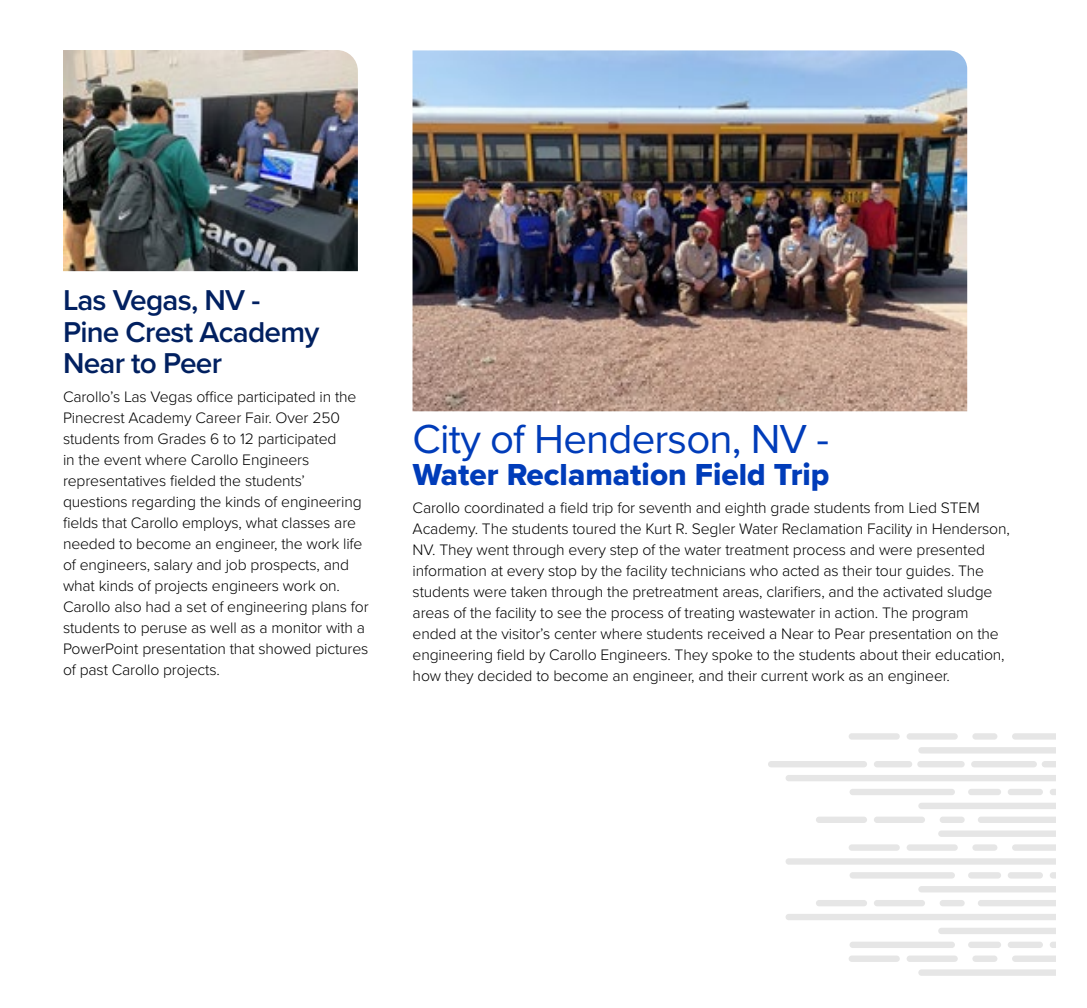
<style>
.page{position:relative;width:1087px;height:1008px;background:#fff}
.page>*{position:absolute;margin:0;border:0;box-sizing:border-box;transform-origin:0 0}
.t1{font:42px "Proxima Nova";letter-spacing:-.02em;color:#003cb9}
.t2{font:31.5px "Proxima Nova Extrabld";color:#003cb9}
.t3{font:600 29.75px/31.5px "Proxima Nova";letter-spacing:-.025em;color:#012060}
.t4{font:300 15.75px/21px "Proxima Nova";letter-spacing:-.01em;color:#000}
</style>
<div class="page">
<svg style="left:918px;top:969px;width:137px;height:7px"></svg>
<div style="left:968px;top:942px;width:33px;height:6px;background:#e6e6e6;border-radius:3px"></div>
<div style="left:1008px;top:942px;width:35px;height:6px;background:#e6e6e6;border-radius:3px"></div>
<svg style="left:1050px;top:942px;width:5px;height:6px"></svg>
<div style="left:849px;top:942px;width:106px;height:6px;background:#e6e6e6;border-radius:3px"></div>
<div style="left:786px;top:914px;width:269px;height:6px;background:#e6e6e6"></div>
<svg style="left:918px;top:803px;width:137px;height:6px"></svg>
<div style="left:968px;top:789px;width:33px;height:6px;background:#e6e6e6;border-radius:3px"></div>
<div style="left:1008px;top:789px;width:35px;height:6px;background:#e6e6e6;border-radius:3px"></div>
<svg style="left:1050px;top:789px;width:5px;height:6px"></svg>
<div style="left:849px;top:789px;width:106px;height:6px;background:#e6e6e6;border-radius:3px"></div>
<div style="left:786px;top:775px;width:269px;height:6px;background:#e6e6e6"></div>
<div style="left:917px;top:761px;width:47px;height:6px;background:#e6e6e6;border-radius:3px"></div>
<div style="left:971px;top:761px;width:66px;height:6px;background:#e6e6e6;border-radius:3px"></div>
<div style="left:874px;top:761px;width:38px;height:6px;background:#e6e6e6;border-radius:3px"></div>
<div style="left:768px;top:761px;width:99px;height:6px;background:#e6e6e6;border-radius:3px"></div>
<svg style="left:1042px;top:761px;width:13px;height:6px"></svg>
<div style="left:939px;top:817px;width:25px;height:6px;background:#e6e6e6;border-radius:3px"></div>
<div style="left:874px;top:817px;width:51px;height:6px;background:#e6e6e6;border-radius:3px"></div>
<div style="left:816px;top:817px;width:51px;height:6px;background:#e6e6e6;border-radius:3px"></div>
<svg style="left:978px;top:817px;width:77px;height:6px"></svg>
<svg style="left:938px;top:831px;width:117px;height:6px"></svg>
<div style="left:972px;top:844px;width:25px;height:7px;background:#e6e6e6;border-radius:3px"></div>
<div style="left:906px;top:844px;width:52px;height:7px;background:#e6e6e6;border-radius:3px"></div>
<div style="left:848px;top:844px;width:52px;height:7px;background:#e6e6e6;border-radius:3px"></div>
<svg style="left:1012px;top:844px;width:43px;height:7px"></svg>
<div style="left:939px;top:900px;width:25px;height:6px;background:#e6e6e6;border-radius:3px"></div>
<div style="left:874px;top:900px;width:51px;height:6px;background:#e6e6e6;border-radius:3px"></div>
<div style="left:816px;top:900px;width:51px;height:6px;background:#e6e6e6;border-radius:3px"></div>
<svg style="left:978px;top:900px;width:77px;height:6px"></svg>
<svg style="left:938px;top:928px;width:117px;height:6px"></svg>
<div style="left:972px;top:956px;width:25px;height:6px;background:#e6e6e6;border-radius:3px"></div>
<div style="left:906px;top:956px;width:52px;height:6px;background:#e6e6e6;border-radius:3px"></div>
<div style="left:848px;top:956px;width:52px;height:6px;background:#e6e6e6;border-radius:3px"></div>
<svg style="left:1012px;top:956px;width:43px;height:6px"></svg>
<svg style="left:918px;top:886px;width:137px;height:6px"></svg>
<div style="left:968px;top:872px;width:33px;height:7px;background:#e6e6e6;border-radius:3px"></div>
<div style="left:1008px;top:872px;width:35px;height:7px;background:#e6e6e6;border-radius:3px"></div>
<svg style="left:1050px;top:872px;width:5px;height:7px"></svg>
<div style="left:849px;top:872px;width:106px;height:7px;background:#e6e6e6;border-radius:3px"></div>
<div style="left:785px;top:858px;width:270px;height:7px;background:#e6e6e6"></div>
<div style="left:972px;top:733px;width:25px;height:7px;background:#e6e6e6;border-radius:3px"></div>
<div style="left:906px;top:733px;width:52px;height:7px;background:#e6e6e6;border-radius:3px"></div>
<div style="left:848px;top:733px;width:52px;height:7px;background:#e6e6e6;border-radius:3px"></div>
<svg style="left:1012px;top:733px;width:43px;height:7px"></svg>
<svg style="left:918px;top:747px;width:137px;height:7px"></svg>
<img style="left:63px;top:50px;width:295px;height:221px">
<img style="left:412px;top:50px;width:555px;height:361px">
<h3 class="t3" style="left:63px;top:283px;width:258px">Las Vegas, NV -<br>Pine Crest Academy<br>Near to Peer</h3>
<p class="t4" style="left:63px;top:385px;width:307px">Carollo’s Las Vegas office participated in the Pinecrest Academy Career Fair. Over 250 students from Grades 6 to 12 participated<br>in the event where Carollo Engineers representatives fielded the students’ questions regarding the kinds of engineering fields that Carollo employs, what classes are needed to become an engineer, the work life of engineers, salary and job prospects, and what kinds of projects engineers work on.<br>Carollo also had a set of engineering plans for students to peruse as well as a monitor with a PowerPoint presentation that showed pictures of past Carollo projects.</p>
<h1 class="t1" style="left:413px;top:408px;width:418px">City of Henderson, NV -</h1>
<h2 class="t2" style="left:413px;top:451px;width:418px">Water Reclamation Field Trip</h2>
<p class="t4" style="left:413px;top:497px;width:599px">Carollo coordinated a field trip for seventh and eighth grade students from Lied STEM Academy. The students toured the Kurt R. Segler Water Reclamation Facility in Henderson, NV. They went through every step of the water treatment process and were presented information at every stop by the facility technicians who acted as their tour guides. The students were taken through the pretreatment areas, clarifiers, and the activated sludge areas of the facility to see the process of treating wastewater in action. The program ended at the visitor’s center where students received a Near to Pear presentation on the engineering field by Carollo Engineers. They spoke to the students about their education, how they decided to become an engineer, and their current work as an engineer.</p>
</div>
